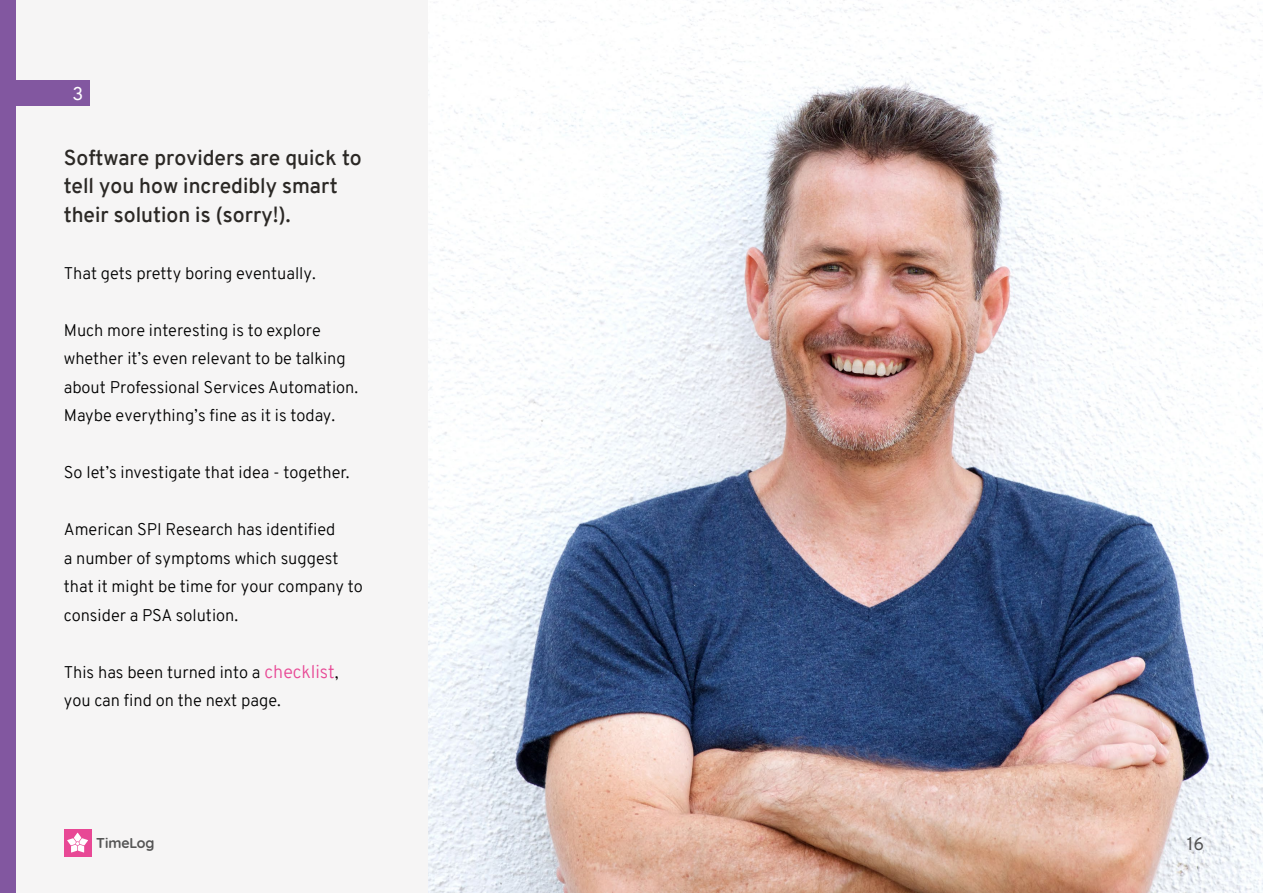
<style>
.page{position:relative;width:1263px;height:893px;background:#f6f5f5}
.page>*{position:absolute;margin:0;border:0;box-sizing:border-box;transform-origin:0 0}
.t1{font:600 21px/28.5px "Overpass";color:#2b2825}
.t2{font:18px "Overpass";color:#555}
.t3{font:18px "Overpass";color:#fff}
.t4{font:300 16.5px/28.5px "Overpass";color:#000}
.t5{font:700 14.25px "Quicksand";letter-spacing:-.005em;color:#555}
.s1{font-size:18px;color:#e84895}
</style>
<div class="page">
<div style="left:0;top:0;width:16px;height:893px;background:#8257a0"></div>
<div style="left:0;top:80px;width:90px;height:26px;background:#8257a0"></div>
<img style="left:429px;top:6px;width:834px;height:887px">
<div style="left:64px;top:829px;width:27px;height:28px;background:#e84895"></div>
<svg style="left:67px;top:833px;width:21px;height:19px"></svg>
<p class="t3" style="left:73px;top:81px;width:12px">3</p>
<p class="t1" style="left:64px;top:143px;width:299px">Software providers are quick to tell you how incredibly smart their solution is (sorry!).</p>
<p class="t4" style="left:64px;top:259px;width:254px">That gets pretty boring eventually.</p>
<p class="t4" style="left:64px;top:316px;width:296px">Much more interesting is to explore whether it’s even relevant to be talking about Professional Services Automation.<br>Maybe everything’s fine as it is today.</p>
<p class="t4" style="left:64px;top:458px;width:287px">So let’s investigate that idea - together.</p>
<p class="t4" style="left:64px;top:515px;width:300px">American SPI Research has identified<br>a number of symptoms which suggest that it might be time for your company to consider a PSA solution.</p>
<p class="t4" style="left:64px;top:658px;width:276px">This has been turned into a <span class="s1">checklist</span>, you can find on the next page.</p>
<p class="t5" style="left:96px;top:831px;width:60px">TimeLog</p>
<p class="t2" style="left:1187px;top:831px;width:19px">16</p>
</div>
